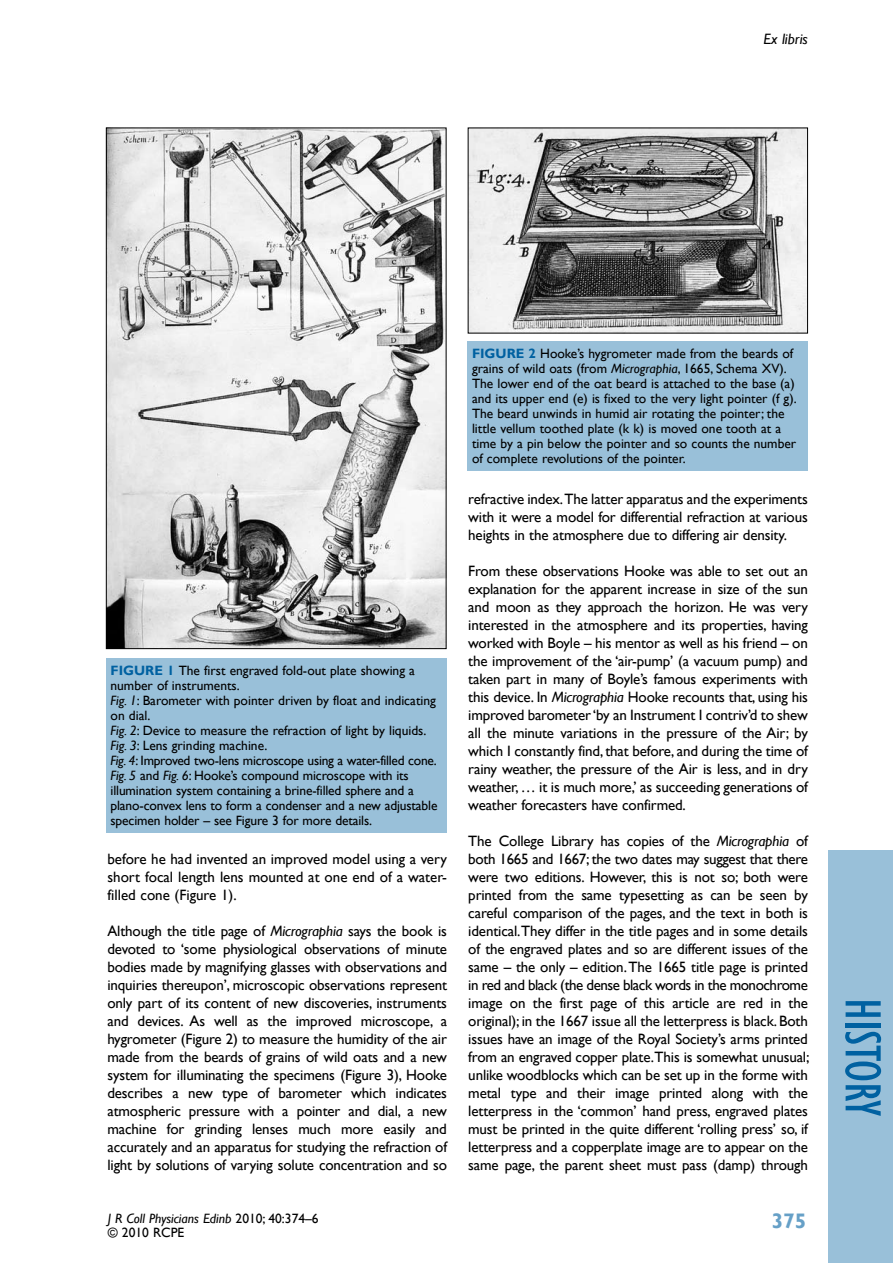
<style>
.page{position:relative;width:893px;height:1263px;background:#fff}
.page>*{position:absolute;margin:0;border:0;box-sizing:border-box;transform-origin:0 0}
.t1{font:condensed 52.5px "Gill Sans";color:#0061a1}
.t2{font:700 21px "Gill Sans";color:#66a0c7}
.t3{font:15px/18px "Gill Sans";letter-spacing:-.01em;color:#000;text-align:justify}
.t4{font:italic 15px "Gill Sans";color:#000}
.t5{font:13.5px/15px "Gill Sans";color:#000}
.s1{font-weight:700;color:#0061a1}
.s2{font-style:italic}
</style>
<div class="page">
<div style="left:829px;top:850px;width:64px;height:413px;background:#99c0d9"></div>
<img style="left:108px;top:130px;width:336px;height:517px">
<div style="left:106px;top:658px;width:340px;height:174px;background:#99c0d9"></div>
<img style="left:470px;top:130px;width:336px;height:201px">
<div style="left:468px;top:341px;width:340px;height:130px;background:#99c0d9"></div>
<p class="t4" style="left:763px;top:31px;width:46px">Ex libris</p>
<p class="t5" style="left:111px;top:663px;width:328px"><span class="s1">FIGURE 1</span> The first engraved fold-out plate showing a number of instruments.<br><span class="s2">Fig. 1</span>: Barometer with pointer driven by float and indicating on dial.<br><span class="s2">Fig. 2</span>: Device to measure the refraction of light by liquids.<br><span class="s2">Fig. 3</span>: Lens grinding machine.<br><span class="s2">Fig. 4</span>: Improved two-lens microscope using a water-filled cone.<br><span class="s2">Fig. 5</span> and <span class="s2">Fig. 6</span>: Hooke’s compound microscope with its illumination system containing a brine-filled sphere and a plano-convex lens to form a condenser and a new adjustable specimen holder – see Figure 3 for more details.</p>
<p class="t3" style="left:107px;top:850px;width:341px">before he had invented an improved model using a very short focal length lens mounted at one end of a water&shy;filled cone (Figure 1).</p>
<p class="t3" style="left:107px;top:922px;width:341px">Although the title page of <span class="s2">Micrographia</span> says the book is devoted to ‘some physiological observations of minute bodies made by magnifying glasses with observations and inquiries thereupon’, microscopic observations represent only part of its content of new discoveries, instruments and devices. As well as the improved microscope, a hygrometer (Figure 2) to measure the humidity of the air made from the beards of grains of wild oats and a new system for illuminating the specimens (Figure 3), Hooke describes a new type of barometer which indicates atmospheric pressure with a pointer and dial, a new machine for grinding lenses much more easily and accurately and an apparatus for studying the refraction of light by solutions of varying solute concentration and so</p>
<p class="t5" style="left:108px;top:1211px;width:212px;line-height:14px"><span class="s2">J R Coll Physicians Edinb</span> 2010; 40:374–6 © 2010 RCPE</p>
<p class="t5" style="left:472px;top:346px;width:326px"><span class="s1">FIGURE 2</span> Hooke’s hygrometer made from the beards of grains of wild oats (from <span class="s2">Micrographia</span>, 1665, Schema XV).<br>The lower end of the oat beard is attached to the base (a) and its upper end (e) is fixed to the very light pointer (f g).<br>The beard unwinds in humid air rotating the pointer; the little vellum toothed plate (k k) is moved one tooth at a time by a pin below the pointer and so counts the number of complete revolutions of the pointer.</p>
<p class="t3" style="left:468px;top:490px;width:341px">refractive index. The latter apparatus and the experiments with it were a model for differential refraction at various heights in the atmosphere due to differing air density.</p>
<p class="t3" style="left:468px;top:562px;width:341px">From these observations Hooke was able to set out an explanation for the apparent increase in size of the sun and moon as they approach the horizon. He was very interested in the atmosphere and its properties, having worked with Boyle – his mentor as well as his friend – on the improvement of the ‘air-pump’ (a vacuum pump) and taken part in many of Boyle’s famous experiments with this device. In <span class="s2">Micrographia</span> Hooke recounts that, using his improved barometer ‘by an Instrument I contriv’d to shew all the minute variations in the pressure of the Air; by which I constantly find, that before, and during the time of rainy weather, the pressure of the Air is less, and in dry weather, … it is much more,’ as succeeding generations of weather forecasters have confirmed.</p>
<p class="t3" style="left:468px;top:832px;width:343px">The College Library has copies of the <span class="s2">Micrographia</span> of both 1665 and 1667; the two dates may suggest that there were two editions. However, this is not so; both were printed from the same typesetting as can be seen by careful comparison of the pages, and the text in both is identical. They differ in the title pages and in some details of the engraved plates and so are different issues of the same – the only – edition. The 1665 title page is printed in red and black (the dense black words in the monochrome image on the first page of this article are red in the original); in the 1667 issue all the letterpress is black. Both issues have an image of the Royal Society’s arms printed from an engraved copper plate.This is somewhat unusual; unlike woodblocks which can be set up in the forme with metal type and their image printed along with the letterpress in the ‘common’ hand press, engraved plates must be printed in the quite different ‘rolling press’ so, if letterpress and a copperplate image are to appear on the same page, the parent sheet must pass (damp) through</p>
<h2 class="t2" style="left:772px;top:1208px;width:36px">375</h2>
<h1 class="t1" style="left:894px;top:998px;width:120px;rotate:90deg">history</h1>
</div>
